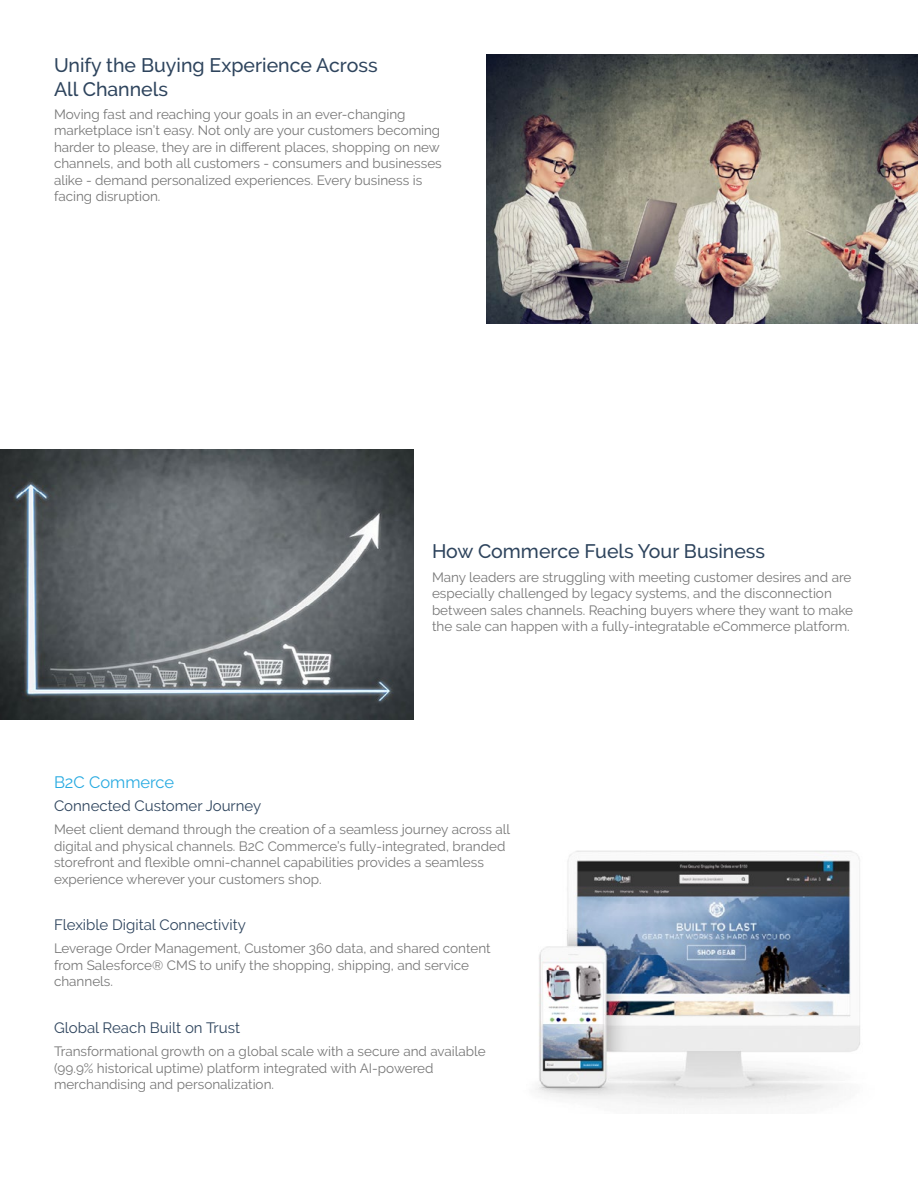
<style>
.page{position:relative;width:918px;height:1188px;background:#fff}
.page>*{position:absolute;margin:0;border:0;box-sizing:border-box;transform-origin:0 0}
.t1{font:500 19.5px/23.4px "Raleway";color:#2e445d}
.t2{font:16.5px "Raleway";color:#28aae1}
.t3{font:15px "Raleway";color:#2e445d}
.t4{font:13.5px/16.5px "Raleway";color:#777}
</style>
<div class="page">
<img style="left:535px;top:850px;width:325px;height:255px">
<img style="left:0;top:450px;width:414px;height:270px">
<img style="left:486px;top:54px;width:432px;height:270px">
<h1 class="t1" style="left:54px;top:54px;width:325px">Unify the Buying Experience Across<br>All Channels</h1>
<p class="t4" style="left:54px;top:106px;width:389px">Moving fast and reaching your goals in an ever-changing marketplace isn’t easy. Not only are your customers becoming harder to please, they are in different places, shopping on new channels, and both all customers - consumers and businesses alike - demand personalized experiences. Every business is facing disruption.</p>
<h1 class="t1" style="left:432px;top:540px;width:335px">How Commerce Fuels Your Business</h1>
<p class="t4" style="left:432px;top:569px;width:423px">Many leaders are struggling with meeting customer desires and are especially challenged by legacy systems, and the disconnection between sales channels. Reaching buyers where they want to make the sale can happen with a fully-integratable eCommerce platform.</p>
<p class="t2" style="left:54px;top:772px;width:122px">B2C Commerce</p>
<p class="t3" style="left:54px;top:797px;width:209px">Connected Customer Journey</p>
<p class="t4" style="left:54px;top:821px;width:458px">Meet client demand through the creation of a seamless journey across all digital and physical channels. B2C Commerce’s fully-integrated, branded storefront and flexible omni-channel capabilities provides a seamless experience wherever your customers shop.</p>
<p class="t3" style="left:54px;top:916px;width:193px">Flexible Digital Connectivity</p>
<p class="t4" style="left:54px;top:940px;width:438px">Leverage Order Management, Customer 360 data, and shared content from Salesforce® CMS to unify the shopping, shipping, and service channels.</p>
<p class="t3" style="left:54px;top:1019px;width:188px">Global Reach Built on Trust</p>
<p class="t4" style="left:54px;top:1043px;width:433px">Transformational growth on a global scale with a secure and available (99.9% historical uptime) platform integrated with AI-powered merchandising and personalization.</p>
</div>
